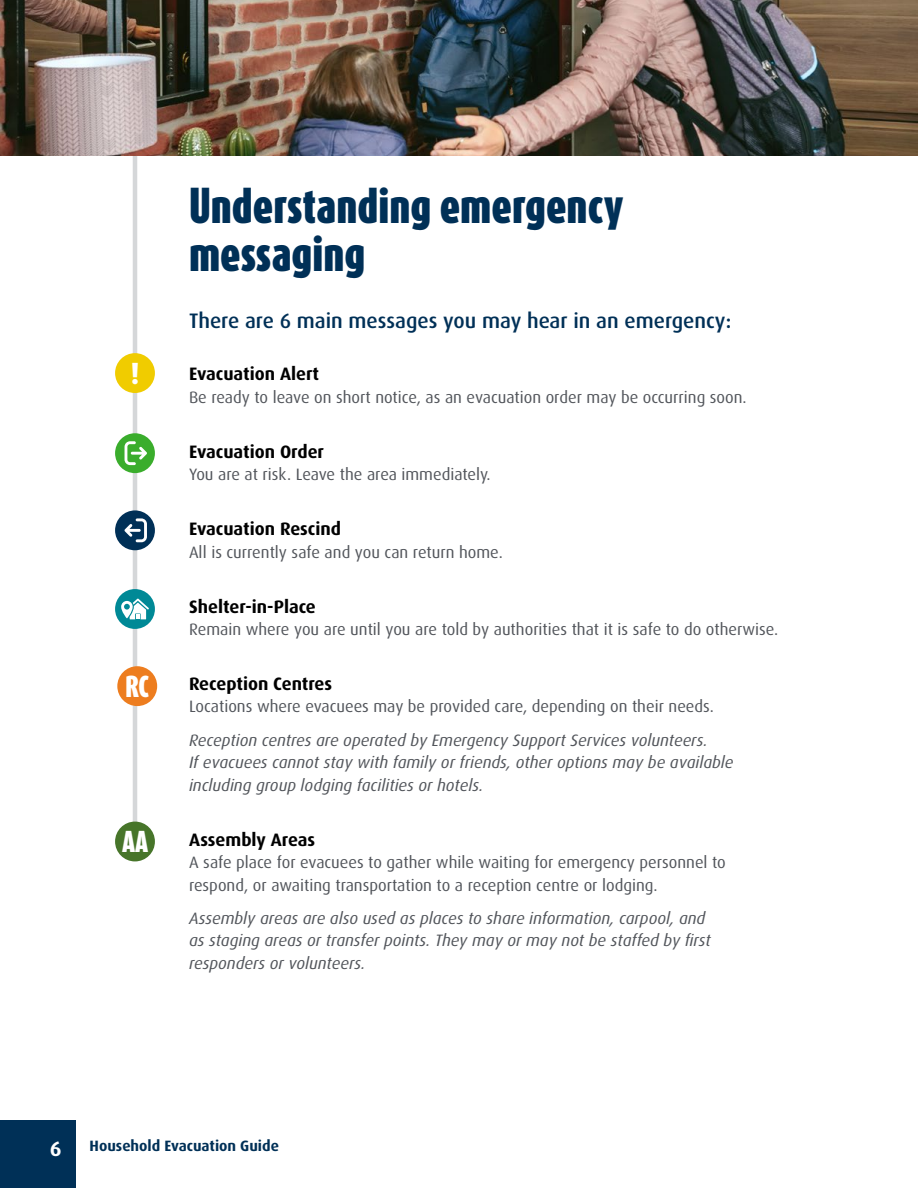
<style>
.page{position:relative;width:918px;height:1188px;background:#fff}
.page>*{position:absolute;margin:0;border:0;box-sizing:border-box;transform-origin:0 0}
.t1{font:900 42px/48px "Dax Compact Pro";color:#003057}
.t2{font:900 25.2px "Dax Compact Pro";color:#fff}
.t3{font:500 21px "Dax OT";color:#003057}
.t4{font:700 21px "Dax OT";color:#fff}
.t5{font:700 18px "Dax OT";color:#000}
.t6{font:16.5px/22.5px "Dax OT";color:#52555b}
.t7{font:italic 16.5px/22.5px "Dax OT";color:#52555b}
.t8{font:700 15px "Dax OT";color:#003057}
</style>
<div class="page">
<div style="left:0;top:1120px;width:76px;height:68px;background:#003057"></div>
<hr style="left:133px;top:0;width:4px;height:839px;background:#d5d7d9">
<img style="left:0;top:0;width:918px;height:156px">
<div style="left:115px;top:822px;width:40px;height:39px;background:#47752a;border-radius:50%"></div>
<div style="left:117px;top:666px;width:40px;height:40px;background:#ed7d1f;border-radius:50%"></div>
<div style="left:115px;top:353px;width:40px;height:40px;background:#f0cc00;border-radius:50%"></div>
<div style="left:115px;top:589px;width:40px;height:40px;background:#008996;border-radius:50%"></div>
<svg style="left:121px;top:599px;width:28px;height:20px"></svg>
<div style="left:115px;top:433px;width:40px;height:40px;background:#3aad2c;border-radius:50%"></div>
<svg style="left:125px;top:441px;width:22px;height:24px"></svg>
<div style="left:115px;top:510px;width:40px;height:40px;background:#003057;border-radius:50%"></div>
<svg style="left:125px;top:518px;width:22px;height:24px"></svg>
<h2 class="t2" style="left:131px;top:356px;width:9px">!</h2>
<h2 class="t2" style="left:125px;top:669px;width:25px">RC</h2>
<h2 class="t2" style="left:122px;top:824px;width:28px">AA</h2>
<h1 class="t1" style="left:189px;top:181px;width:436px">Understanding emergency messaging</h1>
<p class="t3" style="left:189px;top:300px;width:544px">There are 6 main messages you may hear in an emergency:</p>
<p class="t5" style="left:189px;top:357px;width:132px">Evacuation Alert</p>
<p class="t6" style="left:189px;top:383px;width:559px">Be ready to leave on short notice, as an evacuation order may be occurring soon.</p>
<p class="t5" style="left:189px;top:434px;width:137px">Evacuation Order</p>
<p class="t6" style="left:189px;top:460px;width:303px">You are at risk. Leave the area immediately.</p>
<p class="t5" style="left:189px;top:512px;width:154px">Evacuation Rescind</p>
<p class="t6" style="left:189px;top:538px;width:315px">All is currently safe and you can return home.</p>
<p class="t5" style="left:189px;top:589px;width:128px">Shelter-in-Place</p>
<p class="t6" style="left:189px;top:615px;width:591px">Remain where you are until you are told by authorities that it is safe to do otherwise.</p>
<p class="t5" style="left:189px;top:667px;width:145px">Reception Centres</p>
<p class="t6" style="left:189px;top:692px;width:527px">Locations where evacuees may be provided care, depending on their needs.</p>
<p class="t7" style="left:189px;top:726px;width:546px">Reception centres are operated by Emergency Support Services volunteers.<br>If evacuees cannot stay with family or friends, other options may be available including group lodging facilities or hotels.</p>
<p class="t5" style="left:189px;top:822px;width:128px">Assembly Areas</p>
<p class="t6" style="left:189px;top:848px;width:538px">A safe place for evacuees to gather while waiting for emergency personnel to respond, or awaiting transportation to a reception centre or lodging.</p>
<p class="t7" style="left:189px;top:904px;width:523px">Assembly areas are also used as places to share information, carpool, and as staging areas or transfer points. They may or may not be staffed by first responders or volunteers.</p>
<p class="t4" style="left:50px;top:1128px;width:13px">6</p>
<p class="t8" style="left:90px;top:1131px;width:191px">Household Evacuation Guide</p>
</div>
